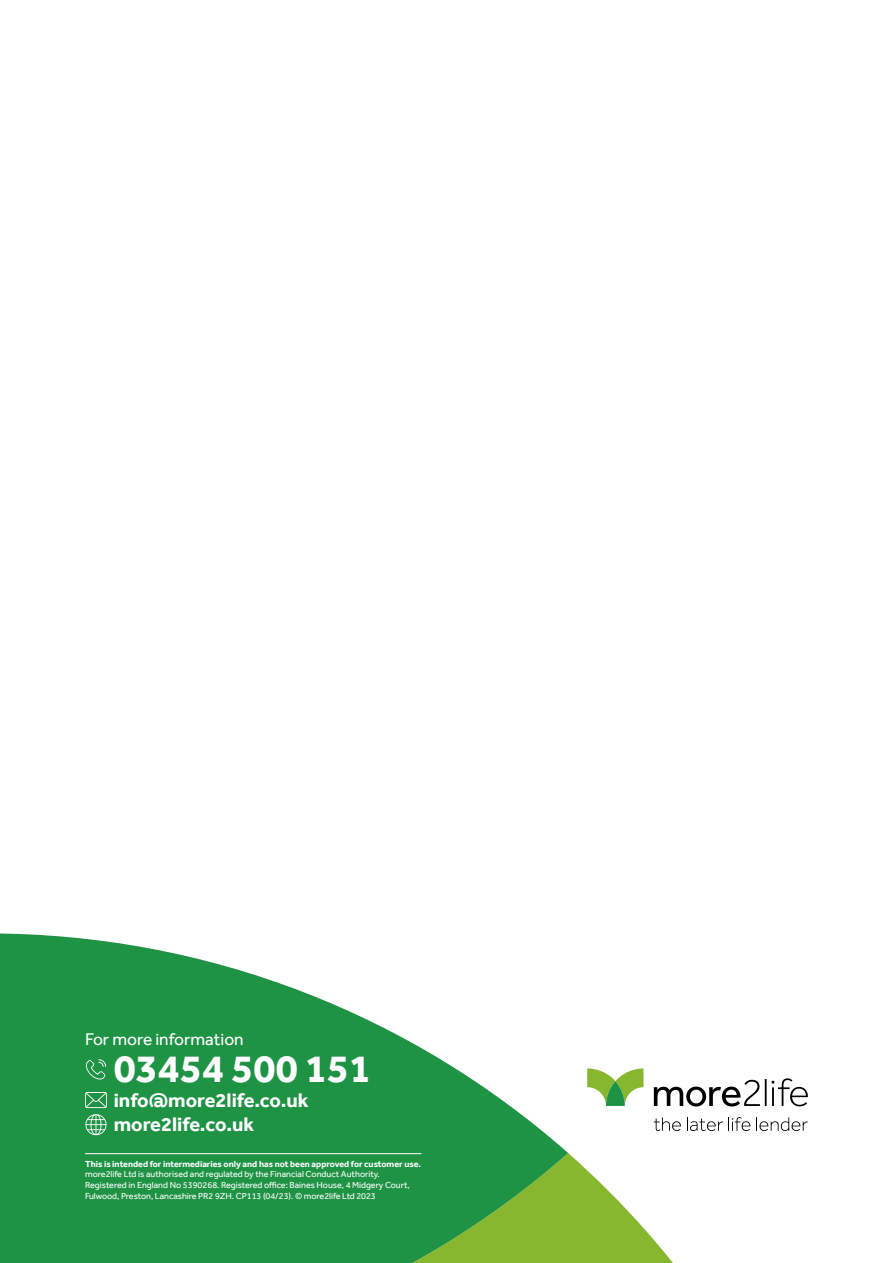
<style>
.page{position:relative;width:893px;height:1263px;background:#fff}
.page>*{position:absolute;margin:0;border:0;box-sizing:border-box;transform-origin:0 0}
.t1{font:700 40.5px "Effra";color:#fff}
.t2{font:700 20.25px/24.3px "Effra";color:#fff}
.t3{font:17.4px "Effra";color:#fff}
.t4{font:9px/10.8px "Effra";letter-spacing:-.005em;color:#fff}
.t5{font:700 9px "Effra";color:#fff}
</style>
<div class="page">
<svg style="left:568px;top:1153px;width:105px;height:110px;fill:#87b62f"></svg>
<svg style="left:0;top:933px;width:568px;height:330px;fill:#1e9344"></svg>
<hr style="left:85px;top:1153px;width:336px;height:1px;background:#fff">
<svg style="left:85px;top:1059px;width:21px;height:21px"></svg>
<svg style="left:85px;top:1092px;width:22px;height:16px"></svg>
<svg style="left:85px;top:1114px;width:22px;height:21px"></svg>
<svg style="left:587px;top:1068px;width:56px;height:38px"></svg>
<svg style="left:654px;top:1078px;width:154px;height:28px"></svg>
<svg style="left:654px;top:1117px;width:27px;height:14px"></svg>
<svg style="left:687px;top:1117px;width:63px;height:14px"></svg>
<svg style="left:756px;top:1117px;width:52px;height:14px"></svg>
<h3 class="t3" style="left:85px;top:1028px;width:160px">For more information</h3>
<h1 class="t1" style="left:114px;top:1044px;width:259px">03454 500 151</h1>
<h2 class="t2" style="left:114px;top:1087px;width:196px">info@more2life.co.uk more2life.co.uk</h2>
<p class="t5" style="left:85px;top:1158px;width:337px">This is intended for intermediaries only and has not been approved for customer use.</p>
<p class="t4" style="left:85px;top:1169px;width:326px">more2life Ltd is authorised and regulated by the Financial Conduct Authority.<br>Registered in England No 5390268. Registered office: Baines House, 4 Midgery Court,<br>Fulwood, Preston, Lancashire PR2 9ZH. CP113 (04/23). © more2life Ltd 2023</p>
</div>
